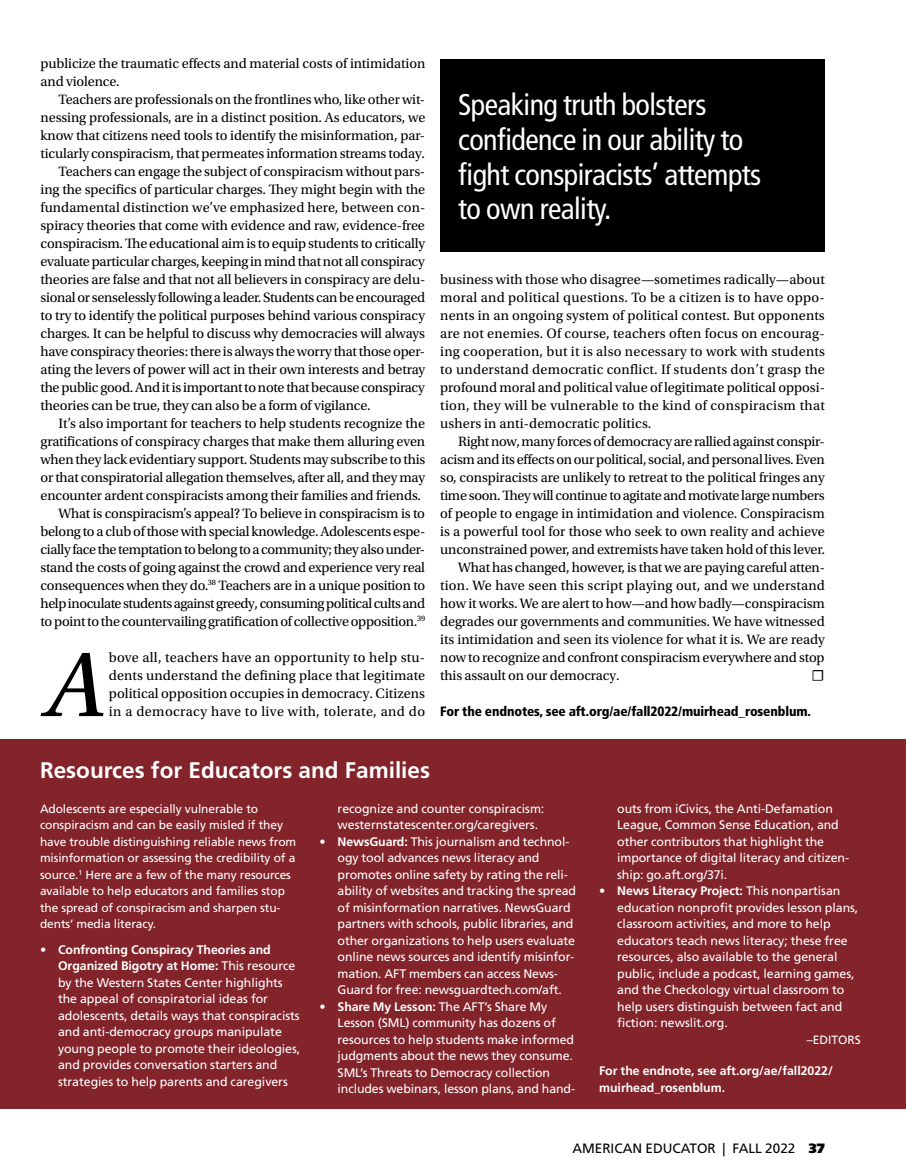
<style>
.page{position:relative;width:906px;height:1176px;background:#fff}
.page>*{position:absolute;margin:0;border:0;box-sizing:border-box;transform-origin:0 0}
.t1{font:97.05px "Utopia Std Capt It";color:#000}
.t2{font:condensed 30px/34.5px "Frutiger LT Std";letter-spacing:-.02em;color:#fff}
.t3{font:700 22.5px "Frutiger LT Std";color:#fff}
.t4{font:14.25px/18px "Utopia Std";letter-spacing:-.01em;color:#000;text-align:justify}
.t5{font:14.25px "Utopia Std";letter-spacing:-.03em;color:#000}
.t6{font:14.25px "Utopia Std";letter-spacing:.015em;color:#000}
.t7{font:900 condensed 13.5px "Frutiger LT Std";letter-spacing:-.01em;color:#000}
.t8{font:13.5px "Frutiger LT Std";color:#000}
.t9{font:12.3px/16.5px "Frutiger LT Std";letter-spacing:-.01em;color:#fff}
.t10{font:700 12.3px/16.5px "Frutiger LT Std";letter-spacing:-.005em;color:#fff}
.t11{font:12px/16.5px "Frutiger LT Std";letter-spacing:-.01em;color:#fff}
.s1{font-weight:700}
.s2{font-weight:900}
</style>
<div class="page">
<hr style="left:40px;top:1107px;width:865px;height:1px;background:#9fa1a4">
<div style="left:440px;top:60px;width:384px;height:192px;background:#000"></div>
<div style="left:0;top:739px;width:905px;height:368px;background:#83232a"></div>
<p class="t4" style="left:40px;top:54px;width:386px">publicize the traumatic effects and material costs of intimidation and violence.</p>
<p class="t4" style="left:58px;top:90px;width:368px">Teachers are professionals on the frontlines who, like other wit-</p>
<p class="t4" style="left:40px;top:108px;width:386px">nessing professionals, are in a distinct position. As educators, we</p>
<p class="t4" style="left:40px;top:126px;width:386px">know that citizens need tools to identify the misinformation, par-</p>
<p class="t4" style="left:40px;top:144px;width:386px">ticularly conspiracism, that permeates information streams today.</p>
<p class="t4" style="left:58px;top:162px;width:368px">Teachers can engage the subject of conspiracism without pars-</p>
<p class="t4" style="left:40px;top:180px;width:386px">ing the specifics of particular charges. They might begin with the</p>
<p class="t4" style="left:40px;top:198px;width:386px">fundamental distinction we’ve emphasized here, between con-</p>
<p class="t4" style="left:40px;top:216px;width:386px">spiracy theories that come with evidence and raw, evidence-free</p>
<p class="t4" style="left:40px;top:234px;width:386px">conspiracism. The educational aim is to equip students to critically</p>
<p class="t4" style="left:40px;top:252px;width:386px">evaluate particular charges, keeping in mind that not all conspiracy</p>
<p class="t4" style="left:40px;top:270px;width:386px">theories are false and that not all believers in conspiracy are delu-</p>
<p class="t4" style="left:40px;top:288px;width:386px">sional or senselessly following a leader. Students can be encouraged</p>
<p class="t4" style="left:40px;top:306px;width:386px">to try to identify the political purposes behind various conspiracy</p>
<p class="t4" style="left:40px;top:324px;width:386px">charges. It can be helpful to discuss why democracies will always</p>
<p class="t4" style="left:40px;top:342px;width:386px">have conspiracy theories: there is always the worry that those oper-</p>
<p class="t4" style="left:40px;top:360px;width:386px">ating the levers of power will act in their own interests and betray</p>
<p class="t4" style="left:40px;top:378px;width:386px">the public good. And it is important to note that because conspiracy</p>
<p class="t4" style="left:40px;top:396px;width:331px">theories can be true, they can also be a form of vigilance.</p>
<p class="t4" style="left:58px;top:414px;width:368px">It’s also important for teachers to help students recognize the</p>
<p class="t4" style="left:40px;top:432px;width:386px">gratifications of conspiracy charges that make them alluring even</p>
<p class="t4" style="left:40px;top:450px;width:386px">when they lack evidentiary support. Students may subscribe to this</p>
<p class="t4" style="left:40px;top:468px;width:386px">or that conspiratorial allegation themselves, after all, and they may</p>
<p class="t4" style="left:40px;top:486px;width:382px">encounter ardent conspiracists among their families and friends.</p>
<p class="t4" style="left:58px;top:504px;width:368px">What is conspiracism’s appeal? To believe in conspiracism is to</p>
<p class="t4" style="left:40px;top:522px;width:386px">belong to a club of those with special knowledge. Adolescents espe-</p>
<p class="t4" style="left:40px;top:540px;width:386px">cially face the temptation to belong to a community; they also under-</p>
<p class="t4" style="left:40px;top:558px;width:386px">stand the costs of going against the crowd and experience very real</p>
<p class="t4" style="left:40px;top:576px;width:386px">consequences when they do.<sup>38</sup> Teachers are in a unique position to</p>
<p class="t5" style="left:40px;top:595px;width:386px">help inoculate students against greedy, consuming political cults and</p>
<p class="t4" style="left:40px;top:612px;width:386px">to point to the countervailing gratification of collective opposition.<sup>39</sup></p>
<h1 class="t1" style="left:44px;top:630px;width:64px">A</h1>
<p class="t4" style="left:109px;top:648px;width:318px">bove all, teachers have an opportunity to help stu&shy;dents understand the defining place that legitimate political opposition occupies in democracy. Citizens in a democracy have to live with, tolerate, and do</p>
<h2 class="t2" style="left:458px;top:88px;width:304px">Speaking truth bolsters confidence in our ability to fight conspiracists’ attempts to own reality.</h2>
<p class="t4" style="left:440px;top:270px;width:386px">business with those who disagree—sometimes radically—about moral and political questions. To be a citizen is to have oppo&shy;nents in an ongoing system of political contest. But opponents are not enemies. Of course, teachers often focus on encourag&shy;ing cooperation, but it is also necessary to work with students to understand democratic conflict. If students don’t grasp the profound moral and political value of legitimate political opposi&shy;tion, they will be vulnerable to the kind of conspiracism that ushers in anti-democratic politics.</p>
<p class="t4" style="left:458px;top:432px;width:368px">Right now, many forces of democracy are rallied against conspir-</p>
<p class="t4" style="left:440px;top:450px;width:386px">acism and its effects on our political, social, and personal lives. Even</p>
<p class="t4" style="left:440px;top:468px;width:386px">so, conspiracists are unlikely to retreat to the political fringes any</p>
<p class="t4" style="left:440px;top:486px;width:386px">time soon. They will continue to agitate and motivate large numbers</p>
<p class="t4" style="left:440px;top:504px;width:386px">of people to engage in intimidation and violence. Conspiracism</p>
<p class="t4" style="left:440px;top:522px;width:386px">is a powerful tool for those who seek to own reality and achieve</p>
<p class="t4" style="left:440px;top:540px;width:386px">unconstrained power, and extremists have taken hold of this lever.</p>
<p class="t4" style="left:458px;top:558px;width:368px">What has changed, however, is that we are paying careful atten-</p>
<p class="t6" style="left:440px;top:577px;width:386px">tion. We have seen this script playing out, and we understand</p>
<p class="t4" style="left:440px;top:594px;width:386px">how it works. We are alert to how—and how badly—conspiracism</p>
<p class="t4" style="left:440px;top:612px;width:386px">degrades our governments and communities. We have witnessed</p>
<p class="t4" style="left:440px;top:630px;width:386px">its intimidation and seen its violence for what it is. We are ready</p>
<p class="t4" style="left:440px;top:648px;width:386px">now to recognize and confront conspiracism everywhere and stop</p>
<p class="t4" style="left:440px;top:666px;width:181px">this assault on our democracy.</p>
<p class="t4" style="left:811px;top:666px;width:15px">☐</p>
<p class="t7" style="left:440px;top:703px;width:372px">For the endnotes, see aft.org/ae/fall2022/muirhead_rosenblum.</p>
<h3 class="t3" style="left:40px;top:757px;width:391px">Resources for Educators and Families</h3>
<p class="t11" style="left:40px;top:800px;width:257px">Adolescents are especially vulnerable to conspiracism and can be easily misled if they have trouble distinguishing reliable news from misinformation or assessing the credibility of a source.<sup>1</sup> Here are a few of the many resources available to help educators and families stop the spread of conspiracism and sharpen stu&shy;dents’ media literacy.</p>
<p class="t9" style="left:58px;top:941px;width:243px;text-indent:-18px">• <span class="s1">Confronting Conspiracy Theories and Organized Bigotry at Home:</span> This resource by the Western States Center highlights the appeal of conspiratorial ideas for adolescents, details ways that conspiracists and anti-democracy groups manipulate young people to promote their ideologies, and provides conversation starters and strategies to help parents and caregivers</p>
<p class="t9" style="left:337px;top:800px;width:208px">recognize and counter conspiracism: westernstatescenter.org/caregivers.</p>
<p class="t9" style="left:337px;top:833px;width:240px;text-indent:-18px">• <span class="s1">NewsGuard:</span> This journalism and technol&shy;ogy tool advances news literacy and promotes online safety by rating the reli&shy;ability of websites and tracking the spread of misinformation narratives. NewsGuard partners with schools, public libraries, and other organizations to help users evaluate online news sources and identify misinfor&shy;mation. AFT members can access News-Guard for free: newsguardtech.com/aft.</p>
<p class="t9" style="left:337px;top:998px;width:239px;text-indent:-18px">• <span class="s1">Share My Lesson:</span> The AFT’s Share My Lesson (SML) community has dozens of resources to help students make informed judgments about the news they consume.<br>SML’s Threats to Democracy collection includes webinars, lesson plans, and hand-</p>
<p class="t9" style="left:617px;top:800px;width:233px">outs from iCivics, the Anti-Defamation League, Common Sense Education, and other contributors that highlight the importance of digital literacy and citizen&shy;ship: go.aft.org/37i.</p>
<p class="t9" style="left:617px;top:882px;width:242px;text-indent:-18px">• <span class="s1">News Literacy Project:</span> This nonpartisan education nonprofit provides lesson plans, classroom activities, and more to help educators teach news literacy; these free resources, also available to the general public, include a podcast, learning games, and the Checkology virtual classroom to help users distinguish between fact and fiction: newslit.org.</p>
<p class="t11" style="left:806px;top:1031px;width:56px">–EDITORS</p>
<p class="t10" style="left:599px;top:1062px;width:235px">For the endnote, see aft.org/ae/fall2022/ muirhead_rosenblum.</p>
<p class="t8" style="left:572px;top:1139px;width:254px">AMERICAN EDUCATOR | FALL 2022 <span class="s2">37</span></p>
</div>
